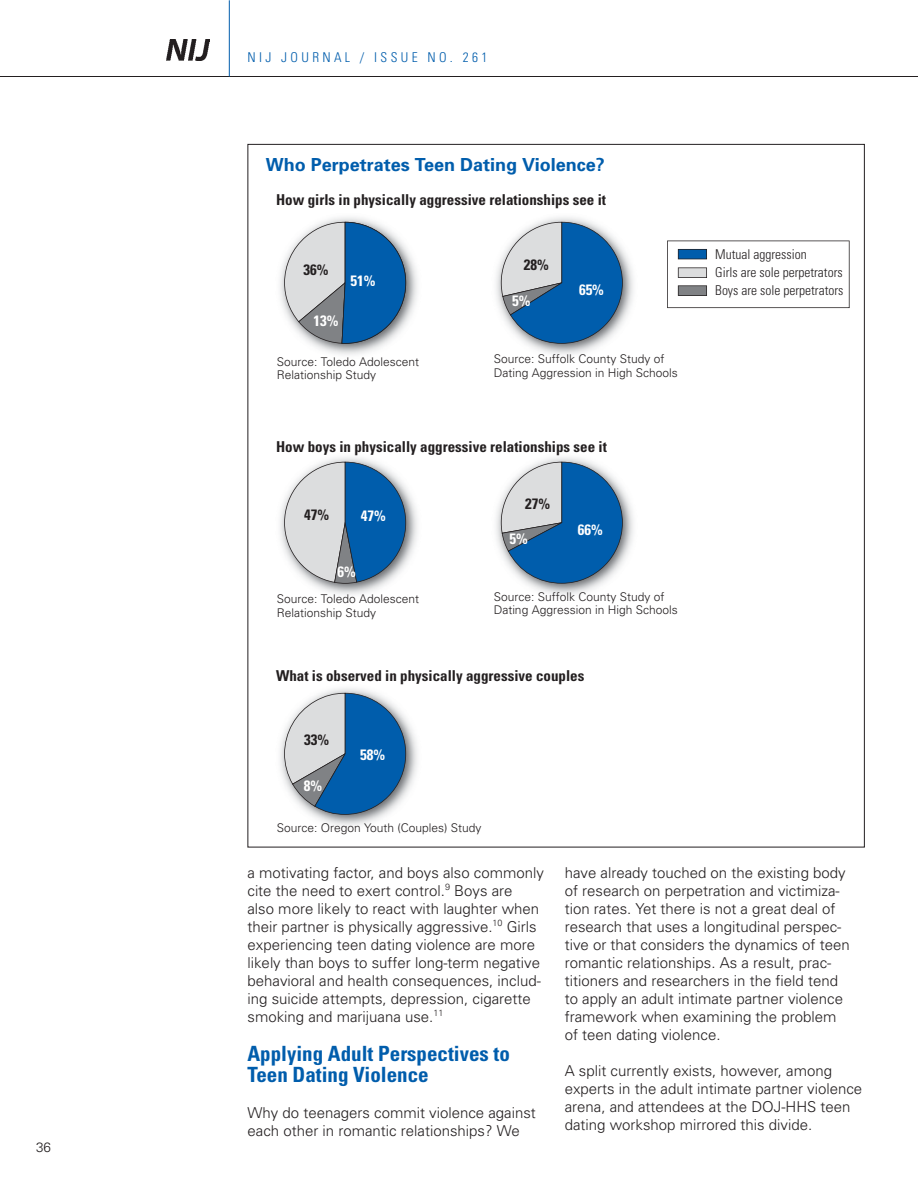
<style>
.page{position:relative;width:918px;height:1188px;background:#fff}
.page>*{position:absolute;margin:0;border:0;box-sizing:border-box;transform-origin:0 0}
.t1{font:700 condensed 21px/21px "Univers";color:#005dac}
.t2{font:700 18px "Univers";color:#005dac}
._3__Body_text{font:300 15px/18px "Univers";color:#231f20}
.t3{font:700 condensed 15px "Univers";color:#231f20}
.t4{font:700 condensed 15px "Univers";color:#fff}
.t5{font:300 condensed 13.5px/18px "Univers";color:#231f20}
.t6{font:300 condensed 13.5px "Univers";letter-spacing:.25em;color:#005dac}
.t7{font:300 13.5px "Univers";color:#231f20}
.t8{font:300 12px/13.5px "Univers";color:#231f20}
._3__Body_text-2{font:300 9px "Univers";color:#231f20}
</style>
<div class="page">
<hr style="left:0;top:76px;width:918px;height:1px;background:#231f20">
<img style="left:166px;top:40px;width:44px;height:20px">
<hr style="left:229px;top:0;width:1px;height:76px;background:#005dac">
<img style="left:312px;top:217px;width:105px;height:138px">
<svg style="left:280px;top:222px;width:126px;height:122px;background:#7da1bf"></svg>
<img style="left:527px;top:217px;width:106px;height:138px">
<svg style="left:496px;top:222px;width:127px;height:122px;background:#6a98be"></svg>
<img style="left:312px;top:457px;width:105px;height:138px">
<svg style="left:280px;top:462px;width:126px;height:122px;background:#89aac6"></svg>
<img style="left:312px;top:688px;width:105px;height:138px">
<svg style="left:280px;top:693px;width:126px;height:122px;background:#759dc0"></svg>
<img style="left:527px;top:457px;width:106px;height:138px">
<svg style="left:496px;top:462px;width:127px;height:122px;background:#6997be"></svg>
<svg style="left:667px;top:241px;width:182px;height:67px"></svg>
<p class="t7" style="left:36px;top:1139px;width:17px">36</p>
<p class="t6" style="left:247px;top:49px;width:241px">NIJ Journ al / Issue No. 261</p>
<h3 class="t2" style="left:266px;top:154px;width:341px">Who Perpetrates Teen Dating Violence?</h3>
<p class="t3" style="left:276px;top:191px;width:331px">How girls in physically aggressive relationships see it</p>
<p class="t3" style="left:304px;top:261px;width:26px">36%</p>
<p class="t4" style="left:313px;top:311px;width:26px">13%</p>
<p class="t4" style="left:351px;top:272px;width:26px">51%</p>
<p class="t3" style="left:524px;top:256px;width:26px">28%</p>
<p class="t4" style="left:512px;top:291px;width:20px">5%</p>
<p class="t4" style="left:579px;top:280px;width:26px">65%</p>
<p class="t8" style="left:277px;top:355px;width:144px">Source: Toledo Adolescent<br>Relationship Study</p>
<p class="t8" style="left:494px;top:352px;width:186px">Source: Suffolk County Study of<br>Dating Aggression in High Schools</p>
<p class="t3" style="left:276px;top:437px;width:332px">How boys in physically aggressive relationships see it</p>
<p class="t3" style="left:304px;top:506px;width:26px">47%</p>
<p class="t4" style="left:361px;top:506px;width:26px">47%</p>
<p class="t4" style="left:338px;top:563px;width:20px">6%</p>
<p class="t8" style="left:277px;top:592px;width:144px">Source: Toledo Adolescent<br>Relationship Study</p>
<p class="t3" style="left:525px;top:494px;width:26px">27%</p>
<p class="t4" style="left:509px;top:529px;width:20px">5%</p>
<p class="t4" style="left:578px;top:521px;width:26px">66%</p>
<p class="t8" style="left:494px;top:590px;width:186px">Source: Suffolk County Study of<br>Dating Aggression in High Schools</p>
<p class="t3" style="left:276px;top:666px;width:310px">What is observed in physically aggressive couples</p>
<p class="t3" style="left:304px;top:731px;width:26px">33%</p>
<p class="t4" style="left:304px;top:776px;width:20px">8%</p>
<p class="t4" style="left:360px;top:746px;width:26px">58%</p>
<p class="t8" style="left:277px;top:821px;width:206px">Source: Oregon Youth (Couples) Study</p>
<p class="t5" style="left:715px;top:245px;width:130px">Mutual aggression<br>Girls are sole perpetrators<br>Boys are sole perpetrators</p>
<p class="_3__Body_text" style="left:248px;top:864px;width:298px">a motivating factor, and boys also commonly cite the need to exert control.</p>
<p class="_3__Body_text-2" style="left:445px;top:881px;width:7px">9</p>
<p class="_3__Body_text" style="left:247px;top:882px;width:293px;text-indent:207px">Boys are also more likely to react with laughter when their partner is physically aggressive.</p>
<p class="_3__Body_text-2" style="left:493px;top:917px;width:12px">10</p>
<p class="_3__Body_text" style="left:248px;top:918px;width:295px;text-indent:259px">Girls experiencing teen dating violence are more likely than boys to suffer long-term negative behavioral and health consequences, includ&shy;ing suicide attempts, depression, cigarette smoking and marijuana use.</p>
<p class="_3__Body_text-2" style="left:433px;top:1007px;width:12px">11</p>
<h2 class="t1" style="left:248px;top:1043px;width:264px">Applying Adult Perspectives to<br>Teen Dating Violence</h2>
<p class="_3__Body_text" style="left:248px;top:1104px;width:290px">Why do teenagers commit violence against each other in romantic relationships? We</p>
<p class="_3__Body_text" style="left:565px;top:864px;width:287px">have already touched on the existing body of research on perpetration and victimiza&shy;tion rates. Yet there is not a great deal of research that uses a longitudinal perspec&shy;tive or that considers the dynamics of teen romantic relationships. As a result, prac&shy;titioners and researchers in the field tend to apply an adult intimate partner violence framework when examining the problem of teen dating violence.</p>
<p class="_3__Body_text" style="left:565px;top:1062px;width:299px">A split currently exists, however, among experts in the adult intimate partner violence arena, and attendees at the DOJ-HHS teen dating workshop mirrored this divide.</p>
</div>
